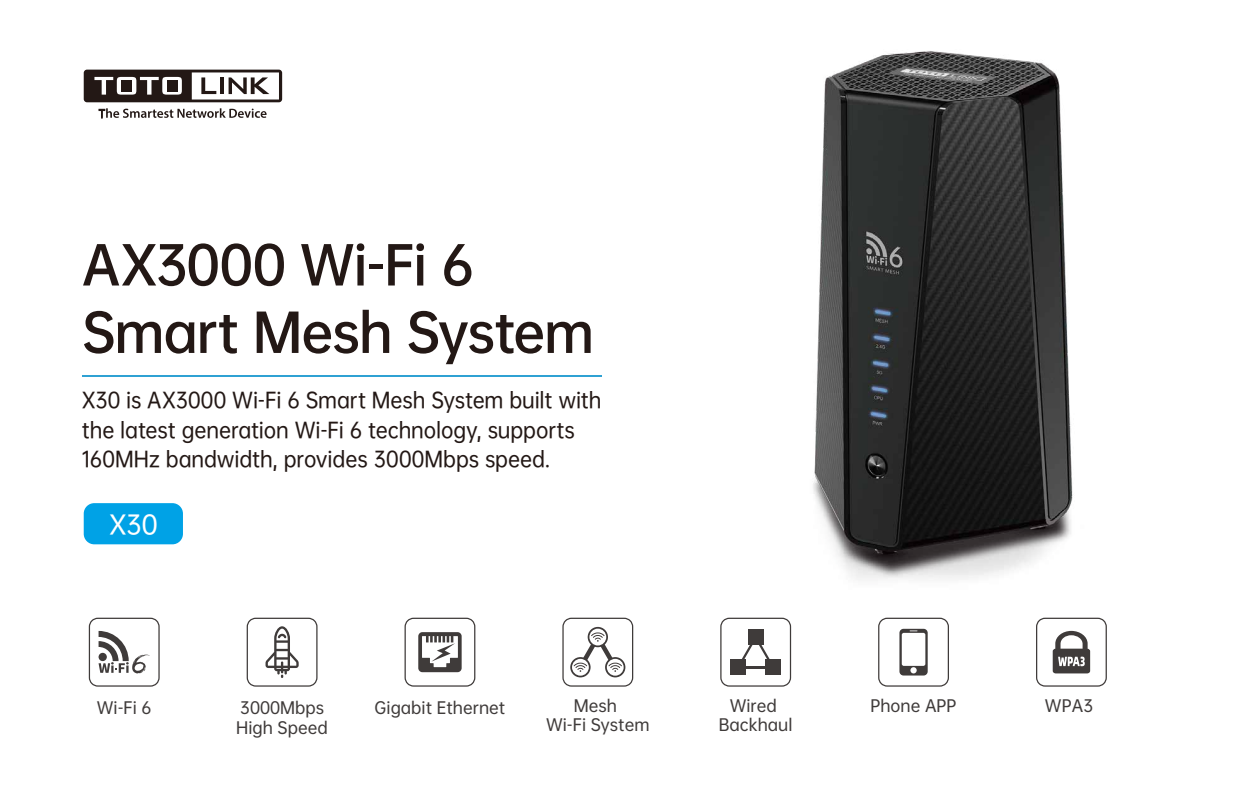
<style>
.page{position:relative;width:1260px;height:787px;background:#fff}
.page>*{position:absolute;margin:0;border:0;box-sizing:border-box;transform-origin:0 0}
.t1{font:50.66px/67.4px "OPPO Sans B";letter-spacing:-.025em;color:#231815}
.t2{font:25.11px "OPPO Sans M";color:#fff}
.t3{font:20.74px/29.5px "OPPO Sans M";letter-spacing:-.005em;color:#231815;scale:.96 1}
.t4{font:15.92px/19.1px "OPPO Sans M";color:#3f3b3a;text-align:center}
</style>
<div class="page">
<svg style="left:84px;top:70px;width:198px;height:32px"></svg>
<svg style="left:99px;top:108px;width:168px;height:11px"></svg>
<div style="left:84px;top:503px;width:99px;height:41px;background:#00a2e6;border-radius:10px"></div>
<hr style="left:82px;top:375px;width:519px;height:2px;background:#2fa1d3">
<svg style="left:405px;top:617px;width:70px;height:69px"></svg>
<svg style="left:562px;top:617px;width:71px;height:69px"></svg>
<svg style="left:878px;top:617px;width:71px;height:69px"></svg>
<svg style="left:247px;top:617px;width:71px;height:69px"></svg>
<svg style="left:720px;top:617px;width:71px;height:69px"></svg>
<hr style="left:738px;top:665px;width:35px;height:3px;background:#3f3b3a">
<svg style="left:89px;top:617px;width:71px;height:69px"></svg>
<svg style="left:1036px;top:617px;width:71px;height:69px"></svg>
<img style="left:813px;top:51px;width:260px;height:529px">
<h1 class="t1" style="left:82px;top:226px;width:514px">AX3000 Wi-Fi 6<br>Smart Mesh System</h1>
<p class="t3" style="left:82px;top:384px;width:543px">X30 is AX3000 Wi-Fi 6 Smart Mesh System built with the latest generation Wi-Fi 6 technology, supports<br>160MHz bandwidth, provides 3000Mbps speed.</p>
<p class="t2" style="left:109px;top:503px;width:50px">X30</p>
<p class="t4" style="left:240px;top:697px;width:86px">3000Mbps</p>
<p class="t4" style="left:871px;top:694px;width:88px">Phone APP</p>
<p class="t4" style="left:236px;top:716px;width:93px">High Speed</p>
<p class="t4" style="left:719px;top:694px;width:75px">Wired<br>Backhaul</p>
<p class="t4" style="left:375px;top:697px;width:132px">Gigabit Ethernet</p>
<p class="t4" style="left:546px;top:694px;width:105px">Mesh<br>Wi-Fi System</p>
<p class="t4" style="left:97px;top:697px;width:56px">Wi-Fi 6</p>
<p class="t4" style="left:1045px;top:694px;width:50px">WPA3</p>
</div>
